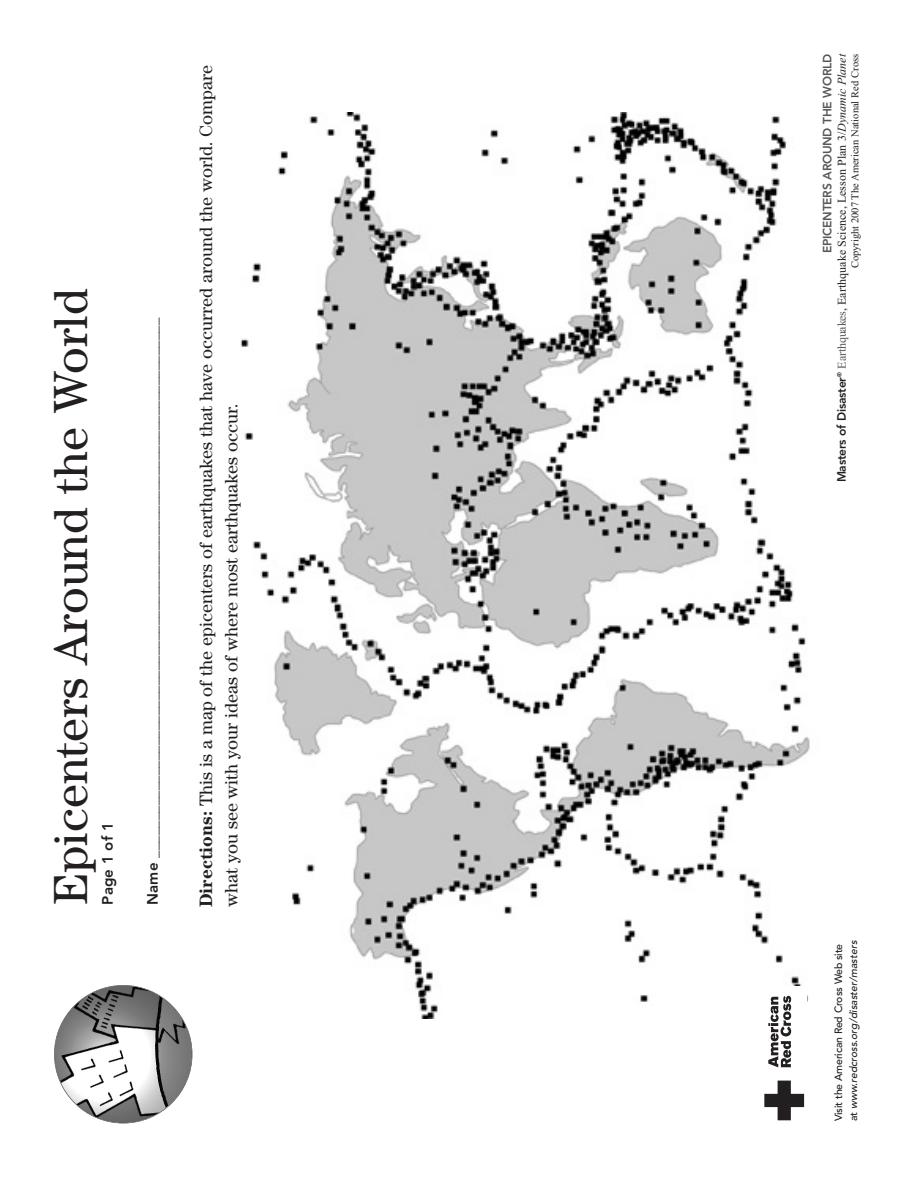
<style>
.page{position:relative;width:918px;height:1188px;background:#fff}
.page>*{position:absolute;margin:0;border:0;box-sizing:border-box;transform-origin:0 0}
.t1{font:48px "Century";color:#231f20}
.t2{font:18px/25.5px "Century";color:#231f20}
.t3{font:800 15px "Avenir";color:#231f20}
.t4{font:12px "Times New Roman";color:#231f20}
.t5{font:800 12px "Avenir";letter-spacing:-.02em;color:#57585a}
.t6{font:500 10.5px/15px "Avenir";letter-spacing:-.015em;color:#231f20}
.t7{font:10.5px "Times New Roman";color:#231f20}
.s1{font-weight:700}
.s2{font-family:"Avenir";font-weight:800}
.s3{color:#57585a}
.s4{font-style:italic}
</style>
<div class="page">
<img style="left:240px;top:112px;width:570px;height:907px">
<img style="left:54px;top:985px;width:138px;height:138px;border-radius:50%">
<div style="left:761px;top:986px;width:46px;height:141px;background:#fff"></div>
<svg style="left:764px;top:1081px;width:40px;height:39px"></svg>
<svg style="left:768px;top:996px;width:23px;height:71px"></svg>
<h1 class="t1" style="left:53px;top:904px;width:617px;rotate:-90deg">Epicenters Around the World</h1>
<p class="t3" style="left:101px;top:904px;width:84px;rotate:-90deg">Page 1 of 1</p>
<p class="t3" style="left:146px;top:904px;width:588px;rotate:-90deg">Name ________________________________________________________________________</p>
<p class="t2" style="left:194px;top:907px;width:844px;rotate:-90deg"><span class="s1">Directions:</span> This is a map of the epicenters of earthquakes that have occurred around the world. Compare what you see with your ideas of where most earthquakes occur.</p>
<p class="t5" style="left:822px;top:253px;width:201px;rotate:-90deg">EPICENTERS AROUND THE WORLD</p>
<p class="t4" style="left:837px;top:482px;width:430px;rotate:-90deg"><span class="s2">Masters of Disaster</span><sup>®</sup> <span class="s3">Earthquakes</span>, Earthquake Science, Lesson Plan 3/<span class="s4">Dynamic Planet</span></p>
<p class="t7" style="left:851px;top:268px;width:216px;rotate:-90deg">Copyright 2007 The American National Red Cross</p>
<p class="t6" style="left:832px;top:1121px;width:184px;rotate:-90deg">Visit the American Red Cross Web site at www.redcross.org/disaster/masters</p>
</div>
